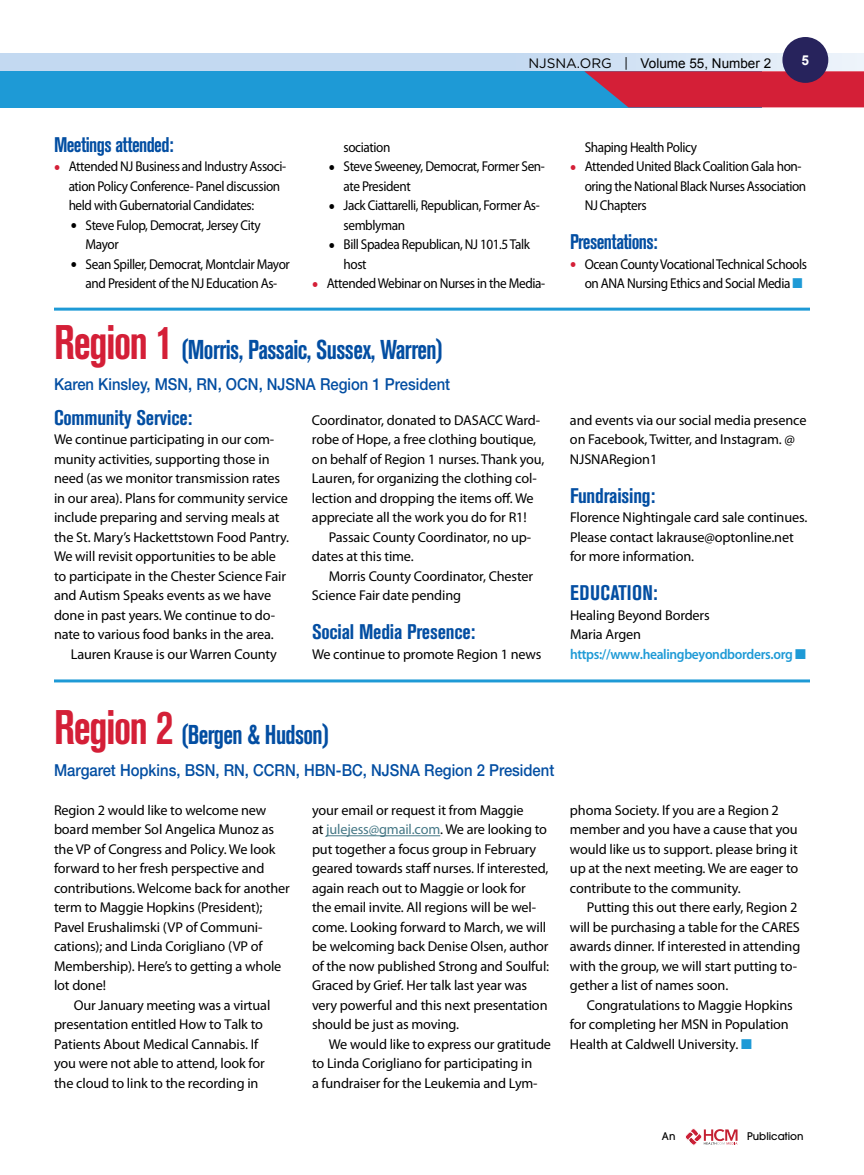
<style>
.page{position:relative;width:864px;height:1175px;background:#fff}
.page>*{position:absolute;margin:0;border:0;box-sizing:border-box;transform-origin:0 0}
.t1{font:700 condensed 27px "Akzidenz Grotesk BE";letter-spacing:-.025em;color:#034ea2;scale:.9 1}
.t2{font:700 condensed 21px "Akzidenz Grotesk BE";letter-spacing:-.01em;color:#034ea2}
.t3{font:700 condensed 21px "Akzidenz Grotesk BE";letter-spacing:-.03em;color:#034ea2;scale:.93 1}
.t4{font:700 condensed 21px "Akzidenz Grotesk BE";letter-spacing:.025em;color:#034ea2}
.t5{font:500 16.5px "Helvetica Neue LT Std";color:#034ea2;scale:.9 1}
.t6{font:14.25px/19.5px "Myriad Pro";letter-spacing:-.01em;color:#000}
.t7{font:14.25px/19.5px "Myriad Pro";letter-spacing:-.03em;color:#000;scale:.93 1}
.t8{font:600 14.25px/19.5px "Myriad Pro";letter-spacing:-.025em;color:#1e9ad6;scale:.95 1}
.t9{font:700 13.65px "Arial";color:#fff}
.t10{font:13.5px "Arial";color:#000}
.t11{font:500 10.5px "Avant Garde";color:#000}
.s1{font-family:"Gotham";font-size:13.65px}
.s2{font-weight:600;font-size:21px;color:#d41f37}
.s3{font-weight:600;font-size:21px}
.s4{color:#1e9ad6}
.s5{font-size:48px;color:#d41f37}
.s6{font-weight:400;color:#000}
.s7{color:#467886}
</style>
<div class="page">
<div style="left:0;top:71px;width:761px;height:36px;background:#1e9ad6"></div>
<svg style="left:584px;top:71px;width:280px;height:36px;background:#c32a45"></svg>
<svg style="left:1px;top:53px;width:863px;height:18px;background:#caddf2"></svg>
<div style="left:782px;top:37px;width:46px;height:46px;background:#27235c;border-radius:50%"></div>
<svg style="left:0;top:53px;width:1px;height:18px"></svg>
<svg style="left:685px;top:1128px;width:53px;height:17px"></svg>
<hr style="left:54px;top:308px;width:756px;height:2px;background:#1e9ad6">
<hr style="left:54px;top:679px;width:756px;height:3px;background:#1e9ad6">
<hr style="left:326px;top:835px;width:114px;height:1px;background:#467886">
<p class="t10" style="left:528px;top:54px;width:244px"><span class="s1">NJSNA.ORG |</span> Volume 55, Number 2</p>
<p class="t9" style="left:802px;top:51px;width:9px">5</p>
<h2 class="t3" style="left:54px;top:132px;width:130px">Meetings attended:</h2>
<p class="t7" style="left:69px;top:157px;width:235px;text-indent:-15px"><span class="s2">•</span> Attended NJ Business and Industry Associ&shy;ation Policy Conference- Panel discussion held with Gubernatorial Candidates:</p>
<p class="t7" style="left:86px;top:215px;width:190px;text-indent:-15px"><span class="s3">•</span> Steve Fulop, Democrat, Jersey City<br>Mayor</p>
<p class="t7" style="left:71px;top:254px;width:237px;text-align:center"><span class="s3">•</span> Sean Spiller, Democrat, Montclair Mayor and President of the NJ Education As-</p>
<p class="t7" style="left:344px;top:137px;width:52px">sociation</p>
<p class="t7" style="left:344px;top:157px;width:218px;text-indent:-15px"><span class="s3">•</span> Steve Sweeney, Democrat, Former Sen&shy;ate President</p>
<p class="t7" style="left:344px;top:196px;width:213px;text-indent:-15px"><span class="s3">•</span> Jack Ciattarelli, Republican, Former As&shy;semblyman</p>
<p class="t7" style="left:344px;top:235px;width:202px;text-indent:-15px"><span class="s3">•</span> Bill Spadea Republican, NJ 101.5 Talk host</p>
<p class="t7" style="left:312px;top:274px;width:252px"><span class="s2">•</span> Attended Webinar on Nurses in the Media-</p>
<p class="t7" style="left:585px;top:137px;width:122px">Shaping Health Policy</p>
<p class="t7" style="left:585px;top:157px;width:240px;text-indent:-15px"><span class="s2">•</span> Attended United Black Coalition Gala hon&shy;oring the National Black Nurses Association<br>NJ Chapters</p>
<h2 class="t3" style="left:570px;top:230px;width:96px">Presentations:</h2>
<p class="t7" style="left:585px;top:254px;width:241px;text-indent:-15px"><span class="s2">•</span> Ocean County Vocational Technical Schools on ANA Nursing Ethics and Social Media <span class="s4">■</span></p>
<h1 class="t1" style="left:54px;top:334px;width:434px"><span class="s5">Region 1</span> (Morris, Passaic, Sussex, Warren)</h1>
<p class="t5" style="left:54px;top:374px;width:442px">Karen Kinsley, MSN, RN, OCN, NJSNA Region 1 President</p>
<h2 class="t2" style="left:54px;top:405px;width:140px">Community Service:</h2>
<p class="t6" style="left:54px;top:430px;width:237px">We continue participating in our com&shy;munity activities, supporting those in need (as we monitor transmission rates in our area). Plans for community service include preparing and serving meals at the St. Mary’s Hackettstown Food Pantry.<br>We will revisit opportunities to be able to participate in the Chester Science Fair and Autism Speaks events as we have done in past years. We continue to do&shy;nate to various food banks in the area.</p>
<p class="t6" style="left:71px;top:644px;width:208px">Lauren Krause is our Warren County</p>
<p class="t6" style="left:312px;top:410px;width:234px">Coordinator, donated to DASACC Ward&shy;robe of Hope, a free clothing boutique, on behalf of Region 1 nurses. Thank you, Lauren, for organizing the clothing col&shy;lection and dropping the items off. We appreciate all the work you do for R1!</p>
<p class="t6" style="left:312px;top:527px;width:221px;text-indent:17px">Passaic County Coordinator, no up&shy;dates at this time.</p>
<p class="t6" style="left:312px;top:566px;width:223px;text-indent:17px">Morris County Coordinator, Chester<br>Science Fair date pending</p>
<h2 class="t2" style="left:312px;top:620px;width:165px">Social Media Presence:</h2>
<p class="t6" style="left:312px;top:644px;width:231px">We continue to promote Region 1 news</p>
<p class="t6" style="left:570px;top:410px;width:238px">and events via our social media presence on Facebook, Twitter, and Instagram. @<br>NJSNARegion1</p>
<h2 class="t2" style="left:570px;top:483px;width:87px">Fundraising:</h2>
<p class="t6" style="left:570px;top:508px;width:239px">Florence Nightingale card sale continues.<br>Please contact lakrause@optonline.net for more information.</p>
<h2 class="t4" style="left:570px;top:581px;width:89px">EDUCATION:</h2>
<p class="t8" style="left:570px;top:605px;width:250px"><span class="s6">Healing Beyond Borders<br>Maria Argen </span>https://www.healingbeyondborders.org ■</p>
<h1 class="t1" style="left:54px;top:719px;width:307px"><span class="s5">Region 2</span> (Bergen &amp; Hudson)</h1>
<p class="t5" style="left:54px;top:760px;width:557px">Margaret Hopkins, BSN, RN, CCRN, HBN-BC, NJSNA Region 2 President</p>
<p class="t6" style="left:54px;top:800px;width:237px">Region 2 would like to welcome new board member Sol Angelica Munoz as the VP of Congress and Policy. We look forward to her fresh perspective and contributions. Welcome back for another term to Maggie Hopkins (President); Pavel Erushalimski (VP of Communi&shy;cations); and Linda Corigliano (VP of Membership). Here’s to getting a whole lot done!</p>
<p class="t6" style="left:54px;top:995px;width:218px;text-indent:20px">Our January meeting was a virtual presentation entitled How to Talk to Patients About Medical Cannabis. If you were not able to attend, look for the cloud to link to the recording in</p>
<p class="t6" style="left:312px;top:800px;width:239px">your email or request it from Maggie<br>at <span class="s7">julejess@gmail.com</span>. We are looking to put together a focus group in February geared towards staff nurses. If interested, again reach out to Maggie or look for<br>the email invite. All regions will be wel&shy;come. Looking forward to March, we will be welcoming back Denise Olsen, author of the now published Strong and Soulful:<br>Graced by Grief. Her talk last year was very powerful and this next presentation should be just as moving.</p>
<p class="t6" style="left:312px;top:1034px;width:241px;text-indent:17px">We would like to express our gratitude to Linda Corigliano for participating in<br>a fundraiser for the Leukemia and Lym-</p>
<p class="t6" style="left:570px;top:800px;width:230px">phoma Society. If you are a Region 2 member and you have a cause that you would like us to support. please bring it up at the next meeting. We are eager to contribute to the community.</p>
<p class="t6" style="left:570px;top:898px;width:232px;text-indent:17px">Putting this out there early, Region 2 will be purchasing a table for the CARES awards dinner. If interested in attending with the group, we will start putting to&shy;gether a list of names soon.</p>
<p class="t6" style="left:570px;top:995px;width:224px;text-indent:17px">Congratulations to Maggie Hopkins for completing her MSN in Population<br>Health at Caldwell University. <span class="s4">■</span></p>
<p class="t11" style="left:662px;top:1129px;width:15px">An</p>
<p class="t11" style="left:747px;top:1129px;width:58px">Publication</p>
</div>
